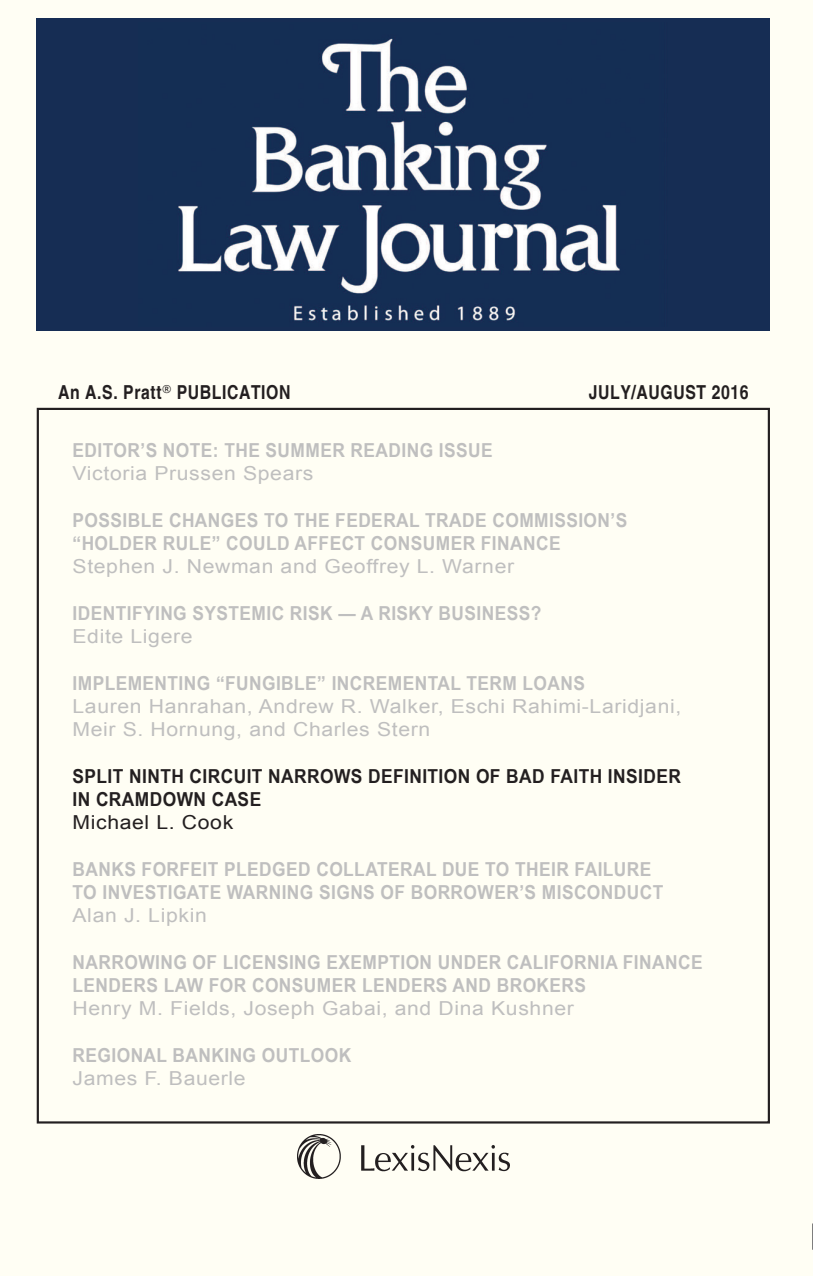
<style>
.page{position:relative;width:813px;height:1276px;background:#fffef4}
.page>*{position:absolute;margin:0;border:0;box-sizing:border-box;transform-origin:0 0}
.t1{font:700 19.25px/23.1px "Arial Narrow";letter-spacing:.02em;color:#bfbfbf;scale:1.1 1}
.t2{font:19.25px/23.1px "Arial";letter-spacing:.03em;color:#bfbfbf;scale:1.1 1}
.t3{font:700 19.25px/23.1px "Arial Narrow";letter-spacing:.02em;color:#231f20;scale:1.1 1}
.t4{font:700 condensed 19.25px "Helvetica";letter-spacing:.03em;color:#231f20}
.t5{font:19.25px "Arial";letter-spacing:.03em;color:#231f20;scale:1.1 1}
</style>
<div class="page">
<div style="left:37px;top:18px;width:733px;height:312px;background:#162d54"></div>
<img style="left:178px;top:38px;width:442px;height:283px">
<img style="left:297px;top:1135px;width:212px;height:43px">
<svg style="left:812px;top:1223px;width:1px;height:27px"></svg>
<p class="t4" style="left:58px;top:380px;width:234px">An A.S. Pratt<sup>®</sup> PUBLICATION</p>
<p class="t4" style="left:589px;top:380px;width:161px">JULY/AUGUST 2016</p>
<p class="t1" style="left:73px;top:438px;width:383px">EDITOR’S NOTE: THE SUMMER READING ISSUE</p>
<p class="t2" style="left:73px;top:462px;width:220px">Victoria Prussen Spears</p>
<p class="t1" style="left:73px;top:508px;width:506px">POSSIBLE CHANGES TO THE FEDERAL TRADE COMMISSION’S “HOLDER RULE” COULD AFFECT CONSUMER FINANCE</p>
<p class="t2" style="left:73px;top:555px;width:403px">Stephen J. Newman and Geoffrey L. Warner</p>
<p class="t1" style="left:73px;top:601px;width:427px">IDENTIFYING SYSTEMIC RISK — A RISKY BUSINESS?</p>
<p class="t2" style="left:73px;top:625px;width:111px">Edite Ligere</p>
<p class="t1" style="left:73px;top:670px;width:467px">IMPLEMENTING “FUNGIBLE” INCREMENTAL TERM LOANS</p>
<p class="t2" style="left:73px;top:695px;width:555px">Lauren Hanrahan, Andrew R. Walker, Eschi Rahimi-Laridjani,<br>Meir S. Hornung, and Charles Stern</p>
<p class="t3" style="left:73px;top:763px;width:554px">SPLIT NINTH CIRCUIT NARROWS DEFINITION OF BAD FAITH INSIDER<br>IN CRAMDOWN CASE</p>
<p class="t5" style="left:73px;top:809px;width:148px">Michael L. Cook</p>
<p class="t1" style="left:73px;top:856px;width:538px">BANKS FORFEIT PLEDGED COLLATERAL DUE TO THEIR FAILURE<br>TO INVESTIGATE WARNING SIGNS OF BORROWER’S MISCONDUCT</p>
<p class="t2" style="left:73px;top:904px;width:123px">Alan J. Lipkin</p>
<p class="t1" style="left:73px;top:949px;width:574px">NARROWING OF LICENSING EXEMPTION UNDER CALIFORNIA FINANCE<br>LENDERS LAW FOR CONSUMER LENDERS AND BROKERS</p>
<p class="t2" style="left:73px;top:997px;width:457px">Henry M. Fields, Joseph Gabai, and Dina Kushner</p>
<p class="t1" style="left:73px;top:1042px;width:255px">REGIONAL BANKING OUTLOOK</p>
<p class="t2" style="left:73px;top:1066px;width:159px">James F. Bauerle</p>
</div>
